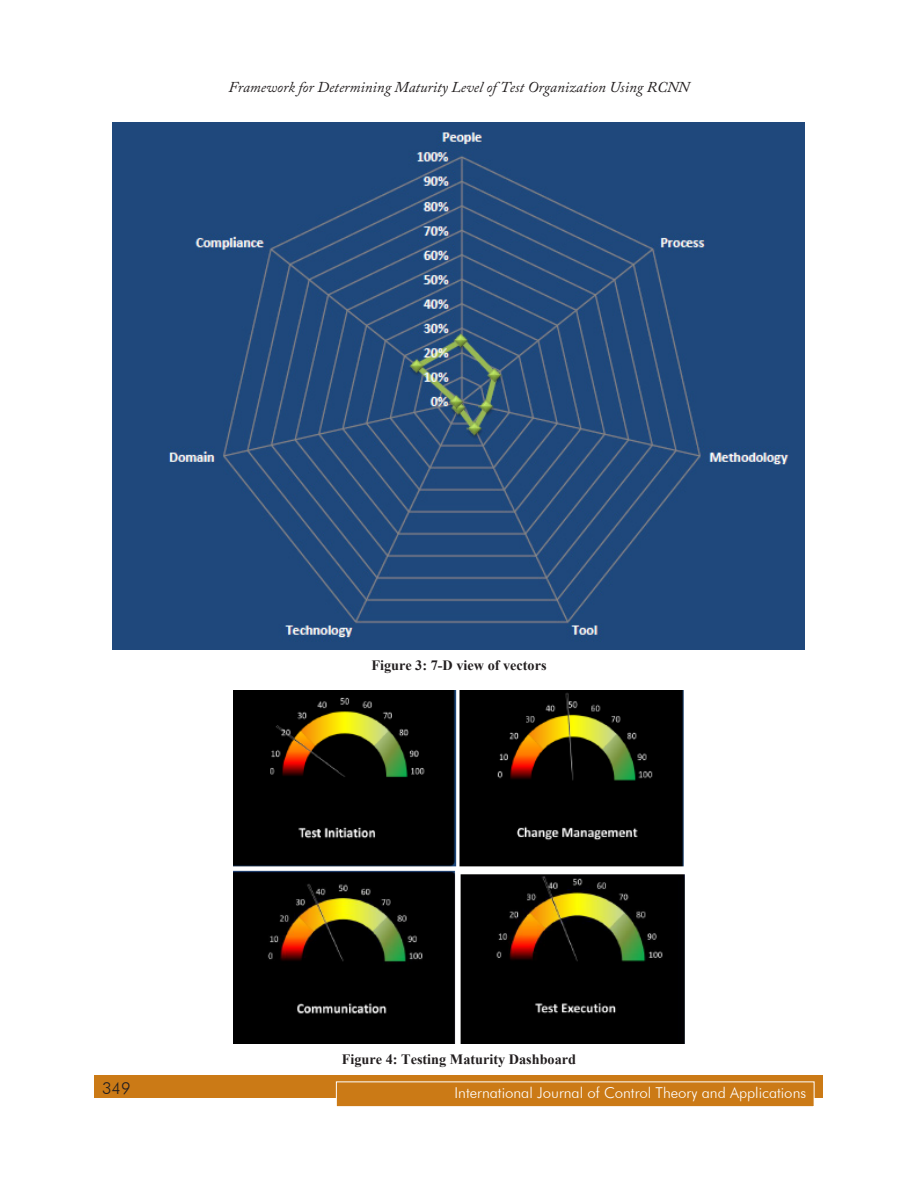
<style>
.page{position:relative;width:918px;height:1188px;background:#fff}
.page>*{position:absolute;margin:0;border:0;box-sizing:border-box;transform-origin:0 0}
.t1{font:300 16.5px "Futura BT";color:#231f20}
.t2{font:italic 15px "Adobe Caslon Pro";color:#231f20}
.t3{font:300 15px "Futura BT";color:#fff}
.t4{font:700 14.25px "Times New Roman";color:#231f20}
</style>
<div class="page">
<div style="left:94px;top:1076px;width:730px;height:22px;background:#cb7a16"></div>
<div style="left:336px;top:1082px;width:478px;height:25px;background:#cb7a16"></div>
<div style="left:336px;top:1082px;width:478px;height:25px;border:1px solid #fff"></div>
<img style="left:113px;top:123px;width:692px;height:527px">
<img style="left:233px;top:691px;width:452px;height:353px">
<p class="t2" style="left:228px;top:78px;width:463px">Framework for Determining Maturity Level of Test Organization Using RCNN</p>
<p class="t4" style="left:371px;top:655px;width:177px">Figure 3: 7-D view of vectors</p>
<p class="t4" style="left:342px;top:1049px;width:236px">Figure 4: Testing Maturity Dashboard</p>
<p class="t1" style="left:102px;top:1078px;width:30px">349</p>
<p class="t3" style="left:455px;top:1084px;width:353px">International Journal of Control Theory and Applications</p>
</div>
